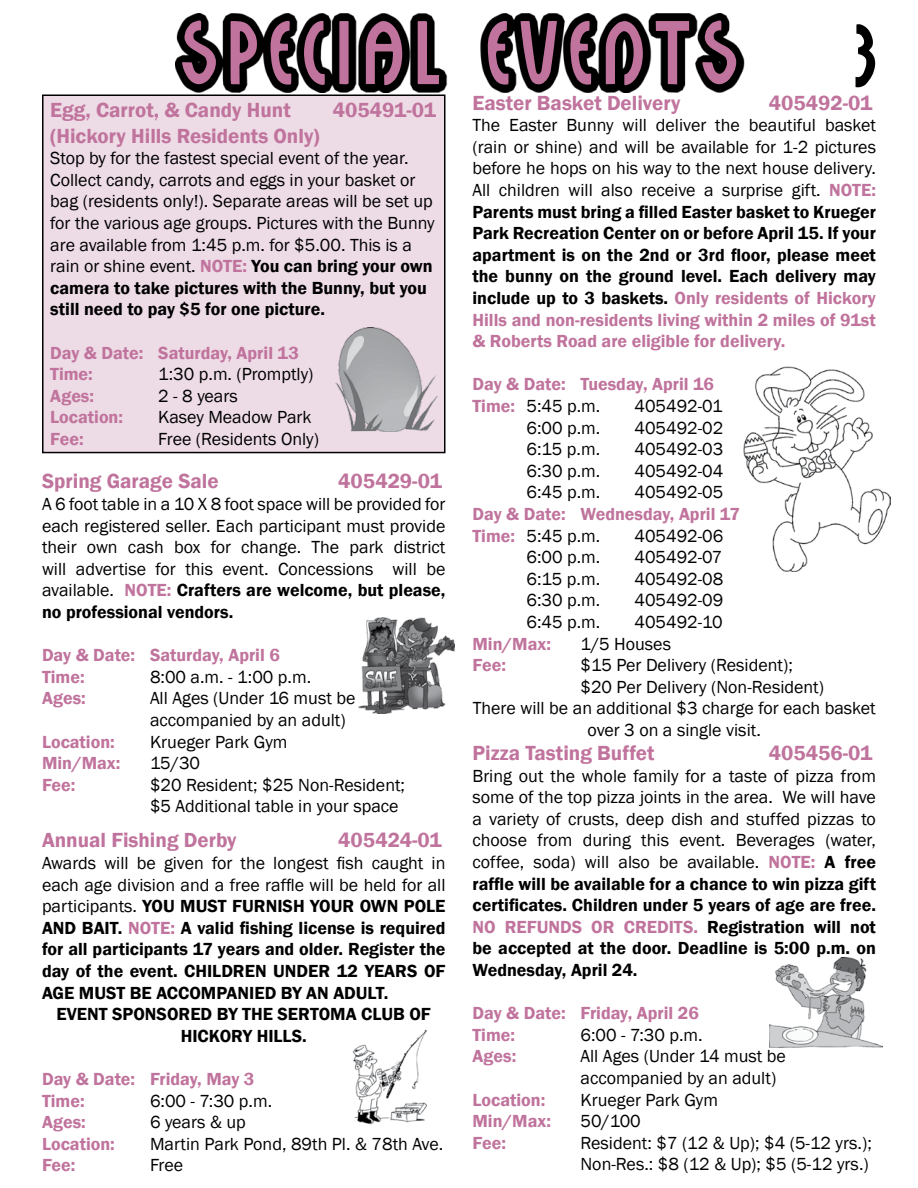
<style>
.page{position:relative;width:918px;height:1188px;background:#fff}
.page>*{position:absolute;margin:0;border:0;box-sizing:border-box;transform-origin:0 0}
.t1{font:90px "Sceptre";letter-spacing:.09em;color:#c0739c}
.t2{font:90px "Sceptre";color:#000}
.t3{font:600 21px "Franklin Gothic";color:#c0739c}
.t4{font:18px/21.6px "Franklin Gothic";color:#000}
.t5{font:600 18px/21.6px "Franklin Gothic";color:#000;text-align:justify}
.t6{font:600 18px/21.6px "Franklin Gothic";color:#c0739c}
.s1{font-weight:600;color:#c0739c}
.s2{font-weight:600}
.s3{font-weight:400}
.s4{color:#c0739c}
.s5{font-weight:400;color:#000}
</style>
<div class="page">
<img style="left:769px;top:958px;width:113px;height:90px">
<img style="left:743px;top:366px;width:148px;height:206px">
<div style="left:43px;top:95px;width:402px;height:358px;background:#eddbe6"></div>
<div style="left:42px;top:94px;width:404px;height:359px;border:2px solid #000"></div>
<img style="left:358px;top:618px;width:96px;height:96px">
<img style="left:335px;top:328px;width:102px;height:103px">
<svg style="left:175px;top:13px;width:569px;height:80px;fill:#000"></svg>
<img style="left:353px;top:1030px;width:74px;height:95px">
<h1 class="t1" style="left:180px;top:6px;width:560px">SPECIAL EVENTS</h1>
<h1 class="t2" style="left:853px;top:9px;width:25px">3</h1>
<p class="t3" style="left:50px;top:98px;width:242px">Egg, Carrot, &amp; Candy Hunt</p>
<p class="t3" style="left:333px;top:98px;width:105px">405491-01</p>
<p class="t3" style="left:50px;top:123px;width:271px">(Hickory Hills Residents Only)</p>
<p class="t4" style="left:50px;top:148px;width:386px">Stop by for the fastest special event of the year.<br>Collect candy, carrots and eggs in your basket or bag (residents only!). Separate areas will be set up for the various age groups. Pictures with the Bunny are available from 1:45 p.m. for $5.00. This is a rain or shine event. <span class="s1">NOTE:</span> <span class="s2">You can bring your own camera to take pictures with the Bunny, but you still need to pay $5 for one picture.</span></p>
<p class="t6" style="left:50px;top:342px;width:250px">Day &amp; Date: Saturday, April 13<br>Time:</p>
<p class="t4" style="left:158px;top:364px;width:157px">1:30 p.m. (Promptly)</p>
<p class="t6" style="left:50px;top:385px;width:45px">Ages:</p>
<p class="t4" style="left:158px;top:385px;width:81px">2 - 8 years</p>
<p class="t6" style="left:50px;top:407px;width:74px">Location:</p>
<p class="t4" style="left:158px;top:407px;width:155px">Kasey Meadow Park</p>
<p class="t6" style="left:50px;top:428px;width:35px">Fee:</p>
<p class="t4" style="left:158px;top:429px;width:162px">Free (Residents Only)</p>
<p class="t3" style="left:42px;top:468px;width:178px">Spring Garage Sale</p>
<p class="t3" style="left:338px;top:468px;width:105px">405429-01</p>
<p class="t4" style="left:42px;top:494px;width:405px;text-align:justify">A 6 foot table in a 10 X 8 foot space will be provided for each registered seller. Each participant must provide their own cash box for change. The park district will advertise for this event. Concessions will be available. <span class="s1">NOTE:</span> <span class="s2">Crafters are welcome, but please, no professional vendors.</span></p>
<p class="t6" style="left:42px;top:645px;width:239px">Day &amp; Date: Saturday, April 6<br>Time:</p>
<p class="t4" style="left:150px;top:666px;width:163px">8:00 a.m. - 1:00 p.m.</p>
<p class="t6" style="left:42px;top:688px;width:45px">Ages:</p>
<p class="t4" style="left:150px;top:688px;width:207px">All Ages (Under 16 must be accompanied by an adult)</p>
<p class="t6" style="left:42px;top:731px;width:74px">Location:</p>
<p class="t4" style="left:150px;top:731px;width:139px">Krueger Park Gym</p>
<p class="t6" style="left:42px;top:753px;width:80px">Min/Max:</p>
<p class="t4" style="left:150px;top:753px;width:52px">15/30</p>
<p class="t6" style="left:42px;top:774px;width:35px">Fee:</p>
<p class="t4" style="left:150px;top:774px;width:257px">$20 Resident; $25 Non-Resident; $5 Additional table in your space</p>
<p class="t3" style="left:42px;top:827px;width:196px">Annual Fishing Derby</p>
<p class="t3" style="left:338px;top:827px;width:105px">405424-01</p>
<p class="t5" style="left:42px;top:852px;width:405px"><span class="s3">Awards will be given for the longest fish caught in each age division and a free raffle will be held for all participants.</span> YOU MUST FURNISH YOUR OWN POLE AND BAIT. <span class="s4">NOTE:</span> A valid fishing license is required for all participants 17 years and older. Register the day of the event. CHILDREN UNDER 12 YEARS OF AGE MUST BE ACCOMPANIED BY AN ADULT.</p>
<p class="t5" style="left:57px;top:1004px;width:376px;text-align:center">EVENT SPONSORED BY THE SERTOMA CLUB OF<br>HICKORY HILLS.</p>
<p class="t6" style="left:42px;top:1068px;width:214px">Day &amp; Date: Friday, May 3<br>Time:</p>
<p class="t4" style="left:150px;top:1090px;width:124px">6:00 - 7:30 p.m.</p>
<p class="t6" style="left:42px;top:1112px;width:45px">Ages:</p>
<p class="t4" style="left:150px;top:1112px;width:97px">6 years &amp; up</p>
<p class="t6" style="left:42px;top:1133px;width:74px">Location:</p>
<p class="t4" style="left:150px;top:1133px;width:295px">Martin Park Pond, 89th Pl. &amp; 78th Ave.</p>
<p class="t6" style="left:42px;top:1155px;width:35px">Fee:</p>
<p class="t4" style="left:150px;top:1155px;width:35px">Free</p>
<p class="t3" style="left:472px;top:90px;width:210px">Easter Basket Delivery</p>
<p class="t3" style="left:769px;top:90px;width:105px">405492-01</p>
<p class="t5" style="left:472px;top:115px;width:405px"><span class="s3">The Easter Bunny will deliver the beautiful basket (rain or shine) and will be available for 1-2 pictures before he hops on his way to the next house delivery.<br>All children will also receive a surprise gift.</span> <span class="s4">NOTE:<br></span>Parents must bring a filled Easter basket to Krueger Park Recreation Center on or before April 15. If your apartment is on the 2nd or 3rd floor, please meet the bunny on the ground level. Each delivery may include up to 3 baskets. <span class="s4">Only residents of Hickory Hills and non-residents living within 2 miles of 91st &amp; Roberts Road are eligible for delivery.</span></p>
<p class="t6" style="left:472px;top:374px;width:243px">Day &amp; Date: Tuesday, April 16<br>Time: <span class="s5">5:45 p.m.</span></p>
<p class="t4" style="left:634px;top:395px;width:90px">405492-01</p>
<p class="t4" style="left:526px;top:417px;width:75px">6:00 p.m.</p>
<p class="t4" style="left:634px;top:417px;width:90px">405492-02</p>
<p class="t4" style="left:526px;top:439px;width:75px">6:15 p.m.</p>
<p class="t4" style="left:634px;top:439px;width:90px">405492-03</p>
<p class="t4" style="left:526px;top:460px;width:75px">6:30 p.m.</p>
<p class="t4" style="left:634px;top:460px;width:90px">405492-04</p>
<p class="t4" style="left:526px;top:482px;width:75px">6:45 p.m.</p>
<p class="t4" style="left:634px;top:482px;width:90px">405492-05</p>
<p class="t6" style="left:472px;top:503px;width:269px">Day &amp; Date: Wednesday, April 17<br>Time: <span class="s5">5:45 p.m.</span></p>
<p class="t4" style="left:634px;top:525px;width:90px">405492-06</p>
<p class="t4" style="left:526px;top:547px;width:75px">6:00 p.m.</p>
<p class="t4" style="left:634px;top:547px;width:89px">405492-07</p>
<p class="t4" style="left:526px;top:568px;width:75px">6:15 p.m.</p>
<p class="t4" style="left:634px;top:568px;width:90px">405492-08</p>
<p class="t4" style="left:526px;top:590px;width:75px">6:30 p.m.</p>
<p class="t4" style="left:634px;top:590px;width:90px">405492-09</p>
<p class="t4" style="left:526px;top:611px;width:75px">6:45 p.m.</p>
<p class="t4" style="left:634px;top:611px;width:90px">405492-10</p>
<p class="t6" style="left:472px;top:633px;width:80px">Min/Max:</p>
<p class="t4" style="left:580px;top:633px;width:92px">1/5 Houses</p>
<p class="t6" style="left:472px;top:655px;width:35px">Fee:</p>
<p class="t4" style="left:580px;top:655px;width:214px">$15 Per Delivery (Resident);</p>
<p class="t4" style="left:580px;top:676px;width:245px">$20 Per Delivery (Non-Resident)</p>
<p class="t4" style="left:473px;top:698px;width:404px">There will be an additional $3 charge for each basket</p>
<p class="t4" style="left:588px;top:719px;width:175px">over 3 on a single visit.</p>
<p class="t3" style="left:472px;top:740px;width:184px">Pizza Tasting Buffet</p>
<p class="t3" style="left:769px;top:740px;width:105px">405456-01</p>
<p class="t4" style="left:472px;top:765px;width:405px;text-align:justify">Bring out the whole family for a taste of pizza from some of the top pizza joints in the area. We will have a variety of crusts, deep dish and stuffed pizzas to choose from during this event. Beverages (water, coffee, soda) will also be available. <span class="s1">NOTE:</span> <span class="s2">A free raffle will be available for a chance to win pizza gift certificates. Children under 5 years of age are free.<br></span><span class="s1">NO REFUNDS OR CREDITS.</span> <span class="s2">Registration will not be accepted at the door. Deadline is 5:00 p.m. on Wednesday, April 24.</span></p>
<p class="t6" style="left:472px;top:1003px;width:228px">Day &amp; Date: Friday, April 26<br>Time:</p>
<p class="t4" style="left:580px;top:1024px;width:124px">6:00 - 7:30 p.m.</p>
<p class="t6" style="left:472px;top:1046px;width:45px">Ages:</p>
<p class="t4" style="left:580px;top:1046px;width:207px">All Ages (Under 14 must be accompanied by an adult)</p>
<p class="t6" style="left:472px;top:1089px;width:74px">Location:</p>
<p class="t4" style="left:580px;top:1089px;width:139px">Krueger Park Gym</p>
<p class="t6" style="left:472px;top:1111px;width:80px">Min/Max:</p>
<p class="t4" style="left:580px;top:1111px;width:62px">50/100</p>
<p class="t6" style="left:472px;top:1132px;width:35px">Fee:</p>
<p class="t4" style="left:580px;top:1132px;width:293px">Resident: $7 (12 &amp; Up); $4 (5-12 yrs.);<br>Non-Res.: $8 (12 &amp; Up); $5 (5-12 yrs.)</p>
</div>
